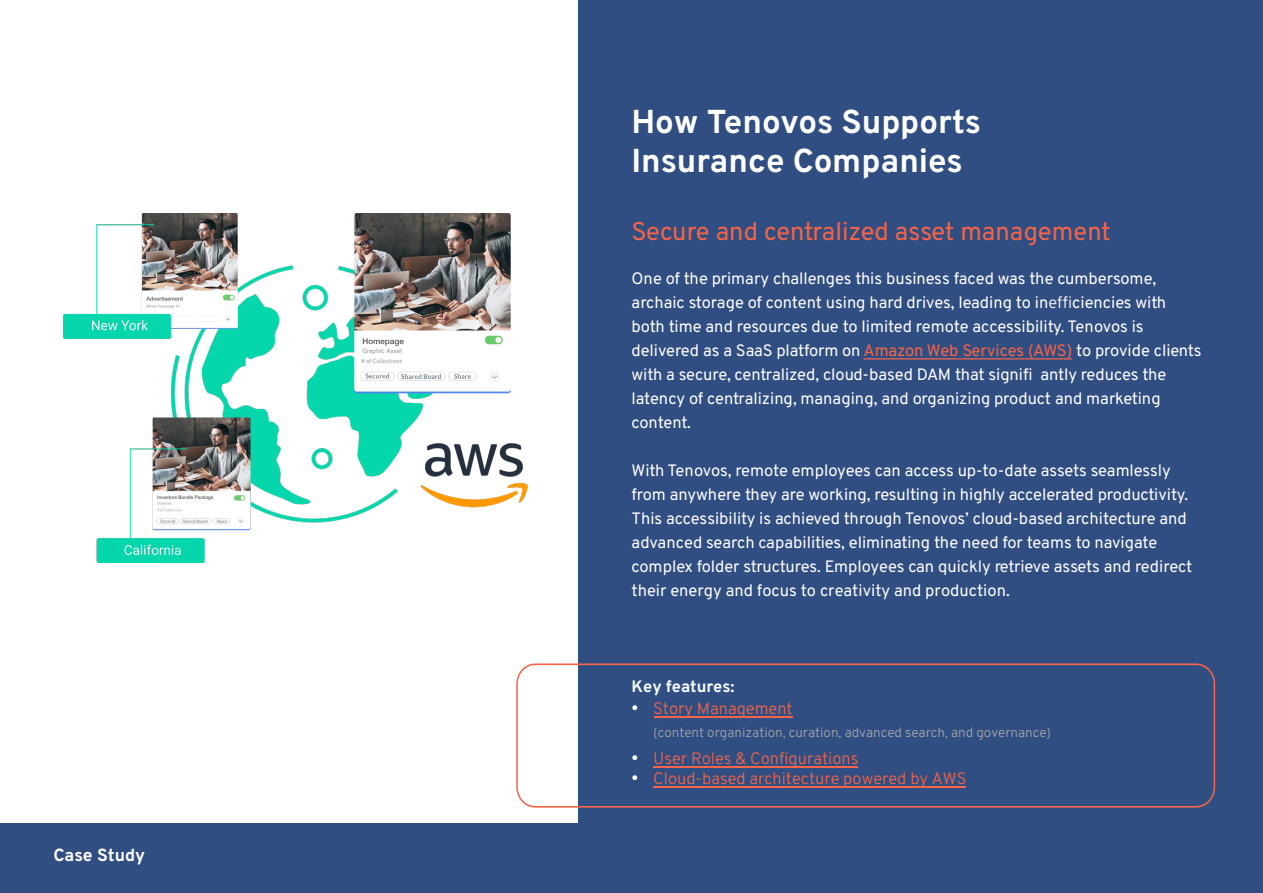
<style>
.page{position:relative;width:1263px;height:893px;background:#fff}
.page>*{position:absolute;margin:0;border:0;box-sizing:border-box;transform-origin:0 0}
.Body_text_1_-_left_justify{font:700 33.15px/39px "Overpass";color:#fff}
.Body_text_1_-_left_justify-2{font:25.5px "Overpass";color:#f76446}
.Title_1{font:700 17.55px "Overpass";color:#fff}
.Body_text_1_-_left_justify-3{font:16.5px/24px "Overpass";color:#fff}
.Body_text_1_-_left_justify-4{font:300 16.5px "Overpass";color:#f76446}
.Body_text_1_-_left_justify-5{font:700 16.5px "Overpass";color:#f7ffff}
.Body_text_1_-_left_justify-6{font:300 13.5px "Overpass";color:#a6a6a6}
.s1{font-style:inherit}
.s2{color:#f76446}
.s3{color:#fff}
</style>
<div class="page">
<div style="left:578px;top:0;width:685px;height:893px;background:#304e82"></div>
<div style="left:0;top:824px;width:1263px;height:69px;background:#304e82"></div>
<div style="left:516px;top:663px;width:699px;height:145px;border:2px solid #f76446;border-radius:19px"></div>
<img style="left:63px;top:213px;width:465px;height:350px">
<hr style="left:863px;top:358px;width:209px;height:1px;background:#f76446">
<hr style="left:653px;top:717px;width:139px;height:1px;background:#f76446">
<hr style="left:653px;top:766px;width:205px;height:2px;background:#f76446">
<hr style="left:653px;top:786px;width:313px;height:1px;background:#f76446">
<p class="Title_1" style="left:53px;top:841px;width:93px">Case Study</p>
<p class="Body_text_1_-_left_justify" style="left:631px;top:101px;width:351px">How Tenovos Supports<br>Insurance Companies</p>
<p class="Body_text_1_-_left_justify-2" style="left:631px;top:211px;width:481px">Secure and centralized asset management</p>
<p class="Body_text_1_-_left_justify-3" style="left:631px;top:265px;width:572px">One of the primary challenges this business faced was the cumbersome, archaic storage of content using hard drives, leading to in<span class="s1">effi</span>ciencies with both time and resources due to limited remote accessibility. Tenovos is delivered as a SaaS platform on <span class="s2">Amazon Web Services (AWS)</span> to provide clients with a secure, centralized, cloud-based DAM that signifi antly reduces the latency of centralizing, managing, and organizing product and marketing content.</p>
<p class="Body_text_1_-_left_justify-3" style="left:631px;top:457px;width:562px">With Tenovos, remote employees can access up-to-date assets seamlessly from anywhere they are working, resulting in highly accelerated productivity.<br>This accessibility is achieved through Tenovos’ cloud-based architecture and advanced search capabilities, eliminating the need for teams to navigate complex folder structures. Employees can quickly retrieve assets and redirect their energy and focus to creativity and production.</p>
<p class="Body_text_1_-_left_justify-5" style="left:631px;top:673px;width:105px">Key features:</p>
<p class="Body_text_1_-_left_justify-4" style="left:631px;top:695px;width:163px"><span class="s3">•</span> Story Management</p>
<p class="Body_text_1_-_left_justify-6" style="left:653px;top:722px;width:399px">(content organization, curation, advanced search, and governance)</p>
<p class="Body_text_1_-_left_justify-4" style="left:631px;top:745px;width:229px"><span class="s3">•</span> User Roles &amp; Configurations</p>
<p class="Body_text_1_-_left_justify-4" style="left:631px;top:765px;width:337px"><span class="s3">•</span> Cloud-based architecture powered by AWS</p>
</div>
